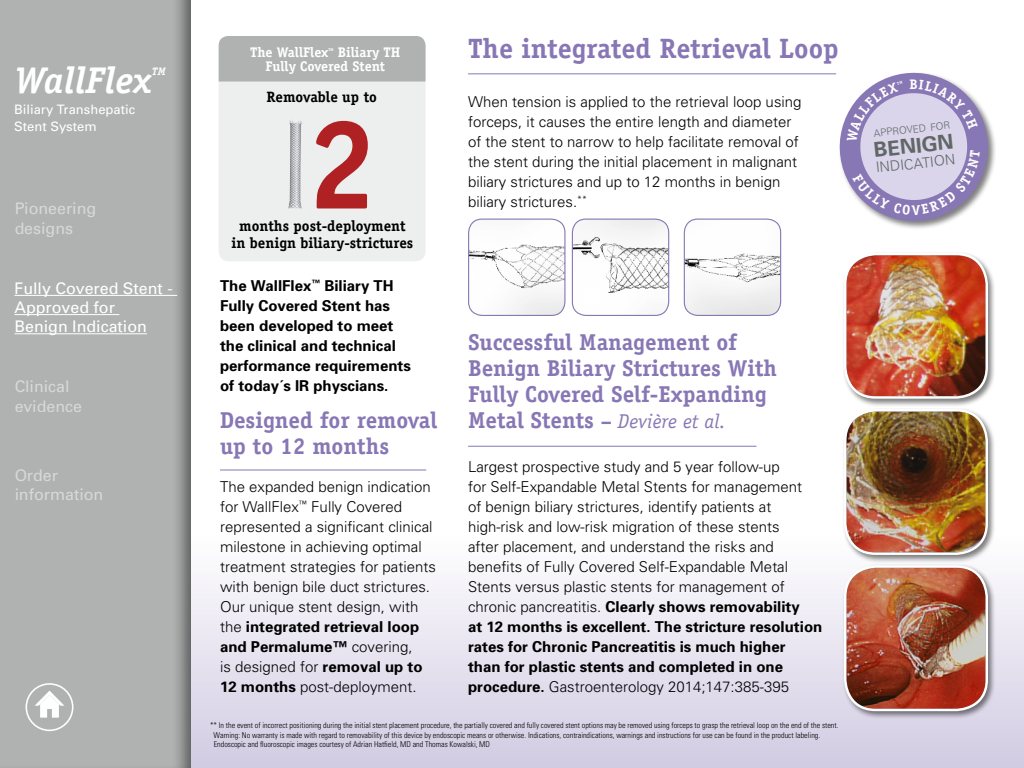
<style>
.page{position:relative;width:1024px;height:768px;background:#fff}
.page>*{position:absolute;margin:0;border:0;box-sizing:border-box;transform-origin:0 0}
.t1{font:italic 700 37.2px "Officina Serif";color:#fff}
.t2{font:700 28px "Officina Serif";color:#8877b5}
.t3{font:700 23px/26px "Officina Serif";color:#8877b5}
.t4{font:700 20.5px "Univers";color:#606765}
.t5{font:italic 20px "Officina Serif";color:#8877b5}
.t6{font:16px/19.2px "Univers";color:#fff}
.t7{font:300 15px/20px "Univers";color:#000}
.t8{font:700 15px/20px "Univers";color:#000}
.t9{font:700 15px/16.8px "Officina Serif";color:#000;text-align:center}
.t10{font:300 14.3px "Univers";color:#606765}
.t11{font:700 14px/14.3px "Officina Serif";color:#fff}
.t12{font:700 13.8px "Officina Serif";color:#fff}
.t13{font:13px/16.7px "Univers";color:#fff}
.t14{font:italic 700 10.8px "Officina Serif";color:#fff}
.t15{font:300 10px "Univers";color:#606765}
.t16{font:300 condensed 8px/9.6px "Univers";color:#000}
.t17{font:700 4.1px "Officina Serif";color:#fff}
.s1{font-weight:700}
.s2{font-weight:700;font-style:normal;font-size:23px}
.s3{font-weight:700;font-style:normal}
</style>
<div class="page">
<div style="left:190px;top:535px;width:834px;height:233px;background:linear-gradient(to bottom,#fefefe,#d1cbe2)"></div>
<div style="left:0;top:0;width:192px;height:768px;background:#000;opacity:.5"></div>
<div style="left:26px;top:683px;width:48px;height:48px;border:2px solid #fffefe;border-radius:50%"></div>
<svg style="left:33px;top:689px;width:32px;height:29px"></svg>
<div style="left:219px;top:36px;width:207px;height:225px;background:#edefef;border-radius:10px"></div>
<div style="left:219px;top:36px;width:207px;height:46px;background:#b0b2b2"></div>
<img style="left:289px;top:121px;width:7px;height:53px">
<svg style="left:316px;top:121px;width:52px;height:87px"></svg>
<img style="left:572px;top:219px;width:97px;height:96px">
<div style="left:572px;top:219px;width:97px;height:97px;border:1px solid #8877b5;border-radius:14px"></div>
<img style="left:469px;top:219px;width:95px;height:95px">
<div style="left:468px;top:219px;width:98px;height:97px;border:1px solid #8877b5;border-radius:14px"></div>
<img style="left:684px;top:219px;width:97px;height:96px">
<div style="left:684px;top:219px;width:97px;height:97px;border:1px solid #8877b5;border-radius:14px"></div>
<hr style="left:468px;top:446px;width:288px;height:1px;background:#8877b5">
<hr style="left:220px;top:470px;width:206px;height:1px;background:#8877b5">
<hr style="left:468px;top:73px;width:368px;height:1px;background:#8877b5">
<div style="left:842px;top:563px;width:154px;height:157px;background:#000;opacity:.5"></div>
<img style="left:846px;top:568px;width:140px;height:141px">
<div style="left:844px;top:565px;width:144px;height:146px;border:2px solid #fff;border-radius:30px"></div>
<div style="left:842px;top:407px;width:154px;height:156px;background:#000;opacity:.5"></div>
<img style="left:846px;top:412px;width:140px;height:140px">
<div style="left:844px;top:409px;width:144px;height:146px;border:2px solid #fff;border-radius:30px"></div>
<div style="left:842px;top:251px;width:154px;height:156px;background:#000;opacity:.5"></div>
<img style="left:846px;top:255px;width:140px;height:141px">
<div style="left:844px;top:253px;width:144px;height:146px;border:2px solid #fff;border-radius:30px"></div>
<hr style="left:14px;top:295px;width:163px;height:1px;background:#fff">
<hr style="left:14px;top:314px;width:105px;height:1px;background:#fff">
<hr style="left:14px;top:333px;width:133px;height:1px;background:#fff">
<svg style="left:829px;top:72px;width:166px;height:157px"></svg>
<h1 class="t1" style="left:14px;top:58px;width:139px">WallFlex</h1>
<p class="t14" style="left:152px;top:65px;width:15px">TM</p>
<p class="t13" style="left:14px;top:101px;width:123px">Biliary Transhepatic<br>Stent System</p>
<p class="t6" style="left:14px;top:199px;width:83px">Pioneering designs</p>
<p class="t6" style="left:14px;top:279px;width:160px">Fully Covered Stent -<br>Approved for<br>Benign Indication</p>
<p class="t6" style="left:14px;top:377px;width:69px">Clinical evidence</p>
<p class="t6" style="left:14px;top:466px;width:90px">Order information</p>
<p class="t11" style="left:265px;top:45px;width:137px;text-indent:72px">Biliary TH<br>Fully Covered Stent</p>
<p class="t11" style="left:250px;top:45px;width:80px">The WallFlex</p>
<p class="t17" style="left:328px;top:47px;width:7px">TM</p>
<p class="t9" style="left:266px;top:88px;width:112px">Removable up to</p>
<p class="t9" style="left:232px;top:217px;width:183px">months post-deployment in benign biliary-strictures</p>
<p class="t8" style="left:220px;top:276px;width:192px">The WallFlex<sup>™</sup> Biliary TH<br>Fully Covered Stent has been developed to meet the clinical and technical performance requirements of today´s IR physcians.</p>
<h3 class="t3" style="left:220px;top:407px;width:219px">Designed for removal up to 12 months</h3>
<p class="t7" style="left:220px;top:477px;width:217px">The expanded benign indication for WallFlex<sup>™</sup> Fully Covered represented a significant clinical milestone in achieving optimal treatment strategies for patients with benign bile duct strictures.<br>Our unique stent design, with the <span class="s1">integrated retrieval loop and Permalume™</span> covering,<br>is designed for <span class="s1">removal up to<br>12 months</span> post-deployment.</p>
<h2 class="t2" style="left:468px;top:31px;width:372px">The integrated Retrieval Loop</h2>
<p class="t7" style="left:468px;top:91px;width:335px">When tension is applied to the retrieval loop using forceps, it causes the entire length and diameter of the stent to narrow to help facilitate removal of the stent during the initial placement in malignant biliary strictures and up to 12 months in benign biliary strictures.<sup>**</sup></p>
<h3 class="t3" style="left:468px;top:329px;width:311px">Successful Management of<br>Benign Biliary Strictures With<br>Fully Covered Self-Expanding</h3>
<h3 class="t5" style="left:468px;top:410px;width:259px"><span class="s2">Metal Stents</span> <span class="s3">–</span> Devière et al.</h3>
<p class="t7" style="left:468px;top:457px;width:356px">Largest prospective study and 5 year follow-up<br>for Self-Expandable Metal Stents for management<br>of benign biliary strictures, identify patients at high-risk and low-risk migration of these stents<br>after placement, and understand the risks and benefits of Fully Covered Self-Expandable Metal Stents versus plastic stents for management of chronic pancreatitis. <span class="s1">Clearly shows removability<br>at 12 months is excellent. The stricture resolution rates for Chronic Pancreatitis is much higher<br>than for plastic stents and completed in one procedure.</span> Gastroenterology 2014;147:385-395</p>
<p class="t16" style="left:214px;top:720px;width:626px;text-indent:-4px">** In the event of incorrect positioning during the initial stent placement procedure, the partially covered and fully covered stent options may be removed using forceps to grasp the retrieval loop on the end of the stent.<br>Warning: No warranty is made with regard to removability of this device by endoscopic means or otherwise. Indications, contraindications, warnings and instructions for use can be found in the product labeling.<br>Endoscopic and fluoroscopic images courtesy of Adrian Hatfield, MD and Thomas Kowalski, MD</p>
<p class="t12" style="left:909px;top:76px;width:10px">B</p>
<p class="t15" style="left:873px;top:127px;width:78px;rotate:-6deg">Approved for</p>
<p class="t10" style="left:875px;top:159px;width:81px;rotate:-6deg">indication</p>
<h3 class="t4" style="left:873px;top:137px;width:81px;rotate:-6deg">BENIGN</h3>
</div>
